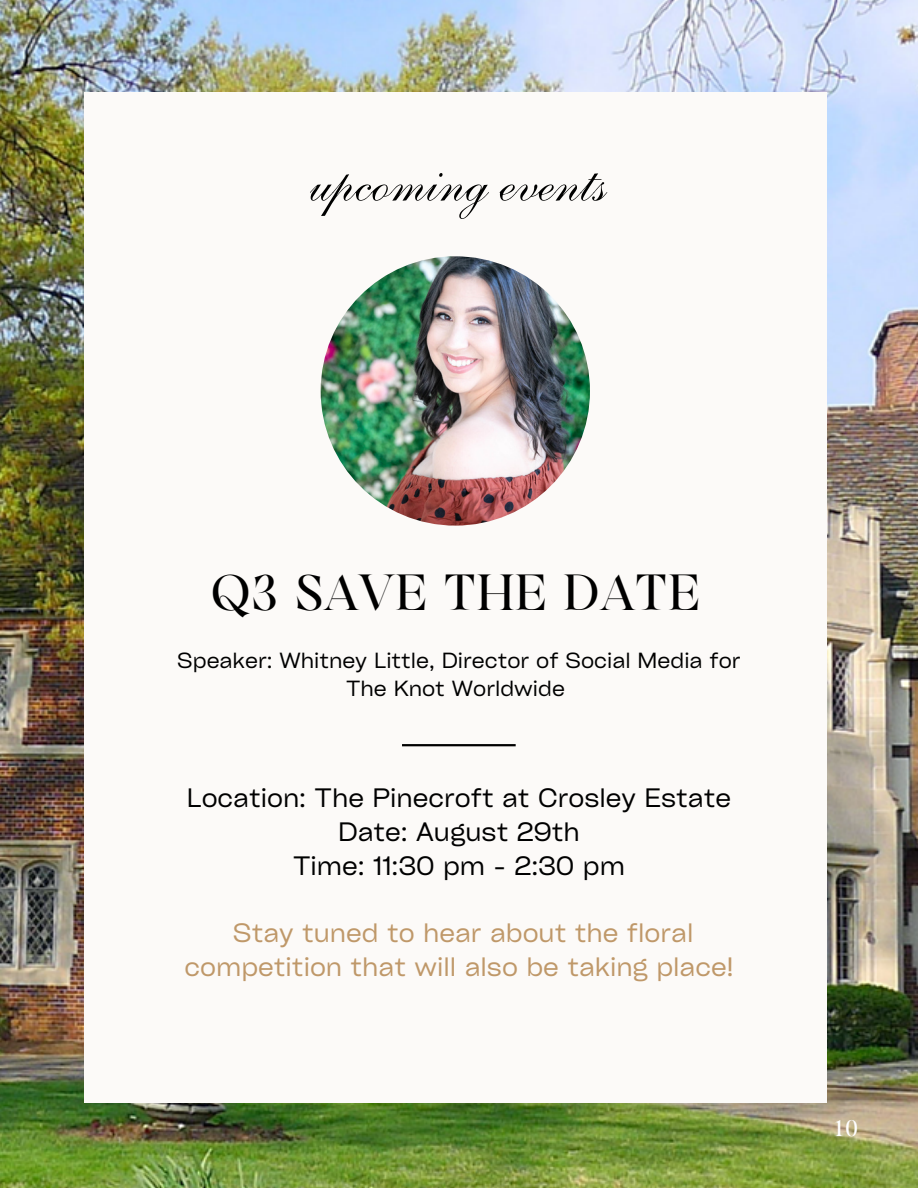
<style>
.page{position:relative;width:918px;height:1188px;background:#fff}
.page>*{position:absolute;margin:0;border:0;box-sizing:border-box;transform-origin:0 0}
.t1{font:58.35px "Anastasia Script";color:#000}
.t2{font:46.35px "Dawnora TH";color:#000}
.t3{font:25.5px "Cy Grotesk Key";color:#000}
.t4{font:25.5px/33.8px "Cy Grotesk Key";color:#bf9869;text-align:center}
.t5{font:21px/28.2px "Cy Grotesk Key";color:#000;text-align:center}
.t6{font:21px "Dawnora TH";color:#fff}
</style>
<div class="page">
<img style="left:0;top:0;width:918px;height:1188px">
<div style="left:84px;top:92px;width:742px;height:1010px;background:#fcfaf8"></div>
<img style="left:321px;top:256px;width:269px;height:270px;border-radius:50%">
<hr style="left:402px;top:744px;width:114px;height:2px;background:#000">
<p class="t1" style="left:300px;top:166px;width:298px">upcoming events</p>
<p class="t2" style="left:211px;top:561px;width:491px">Q3 SAVE THE DATE</p>
<p class="t5" style="left:177px;top:645px;width:565px">Speaker: Whitney Little, Director of Social Media for<br>The Knot Worldwide</p>
<p class="t3" style="left:187px;top:782px;width:546px">Location: The Pinecroft at Crosley Estate</p>
<p class="t3" style="left:338px;top:816px;width:243px">Date: August 29th</p>
<p class="t3" style="left:293px;top:849px;width:333px">Time: 11:30 pm - 2:30 pm</p>
<p class="t4" style="left:185px;top:915px;width:550px">Stay tuned to hear about the floral competition that will also be taking place!</p>
<p class="t6" style="left:833px;top:1114px;width:26px">10</p>
</div>
